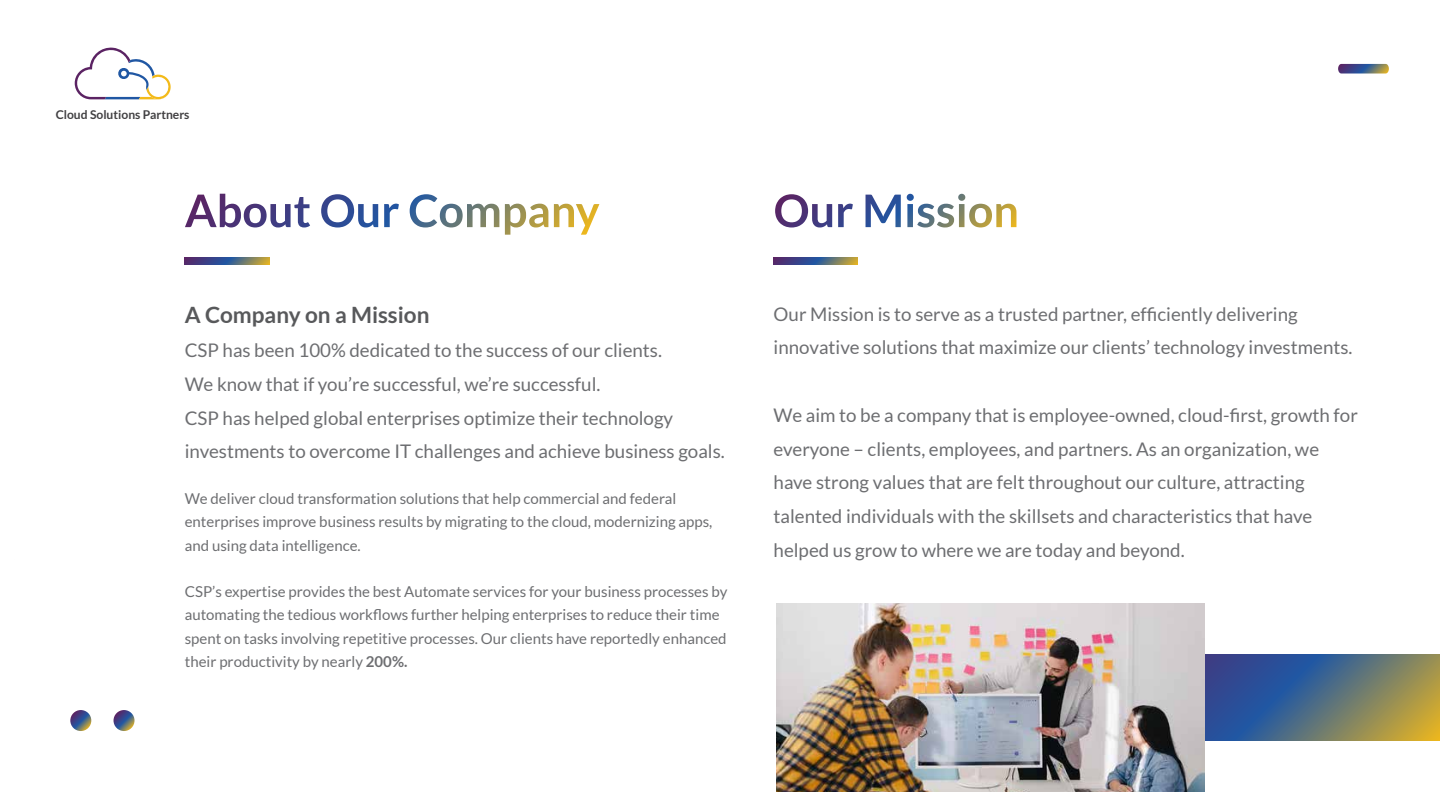
<style>
.page{position:relative;width:1440px;height:810px;background:#fff}
.page>*{position:absolute;margin:0;border:0;box-sizing:border-box;transform-origin:0 0}
.t1{font:700 22.5px "Lato";color:#58595b}
.t2{font:18.75px/33.8px "Lato";color:#6d6e71}
.t3{font:15px/23.2px "Lato";color:#6d6e71}
.t4{font:700 12.15px "Lato";color:#414042}
.s1{font-weight:700}
</style>
<div class="page">
<svg style="left:70px;top:710px;width:21px;height:21px"></svg>
<svg style="left:114px;top:710px;width:21px;height:21px"></svg>
<svg style="left:75px;top:47px;width:96px;height:52px"></svg>
<svg style="left:185px;top:194px;width:125px;height:34px"></svg>
<svg style="left:321px;top:194px;width:57px;height:34px"></svg>
<svg style="left:384px;top:204px;width:15px;height:23px"></svg>
<svg style="left:410px;top:194px;width:89px;height:34px"></svg>
<svg style="left:505px;top:204px;width:43px;height:31px"></svg>
<svg style="left:554px;top:204px;width:45px;height:31px"></svg>
<svg style="left:775px;top:194px;width:57px;height:34px"></svg>
<svg style="left:838px;top:204px;width:15px;height:23px"></svg>
<svg style="left:866px;top:195px;width:35px;height:32px"></svg>
<svg style="left:907px;top:194px;width:109px;height:34px"></svg>
<svg style="left:185px;top:257px;width:84px;height:8px"></svg>
<svg style="left:774px;top:257px;width:84px;height:8px"></svg>
<svg style="left:1204px;top:654px;width:236px;height:87px;background:#5e6f79"></svg>
<img style="left:777px;top:603px;width:427px;height:189px">
<svg style="left:1338px;top:64px;width:51px;height:10px"></svg>
<p class="t4" style="left:56px;top:108px;width:135px">Cloud Solutions Partners</p>
<p class="t1" style="left:185px;top:302px;width:246px">A Company on a Mission</p>
<p class="t2" style="left:185px;top:333px;width:542px">CSP has been 100% dedicated to the success of our clients.<br>We know that if you’re successful, we’re successful.<br>CSP has helped global enterprises optimize their technology investments to overcome IT challenges and achieve business goals.</p>
<p class="t3" style="left:185px;top:487px;width:529px">We deliver cloud transformation solutions that help commercial and federal enterprises improve business results by migrating to the cloud, modernizing apps, and using data intelligence.</p>
<p class="t3" style="left:185px;top:580px;width:544px">CSP’s expertise provides the best Automate services for your business processes by automating the tedious workflows further helping enterprises to reduce their time spent on tasks involving repetitive processes. Our clients have reportedly enhanced their productivity by nearly <span class="s1">200%.</span></p>
<p class="t2" style="left:774px;top:297px;width:580px">Our Mission is to serve as a trusted partner, efficiently delivering innovative solutions that maximize our clients’ technology investments.</p>
<p class="t2" style="left:774px;top:398px;width:586px">We aim to be a company that is employee-owned, cloud-first, growth for everyone – clients, employees, and partners. As an organization, we have strong values that are felt throughout our culture, attracting talented individuals with the skillsets and characteristics that have helped us grow to where we are today and beyond.</p>
</div>
